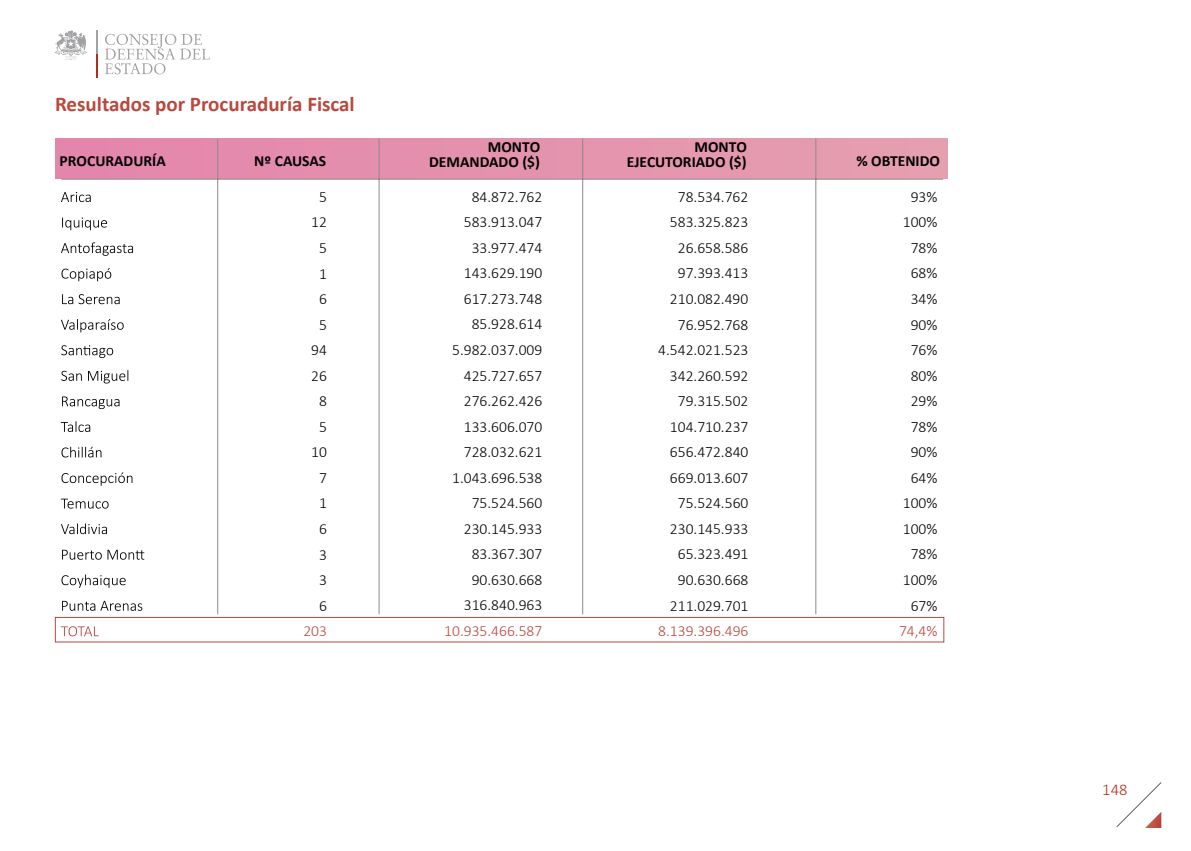
<style>
.page{position:relative;width:1191px;height:851px;background:#fff}
.page>*{position:absolute;margin:0;border:0;box-sizing:border-box;transform-origin:0 0}
.t1{font:700 21px "Calibri";color:#b9483d}
.t2{font:300 16.5px "Calibri";color:#ae2e1b}
.t3{font:300 15.6px/25.5px "Calibri";color:#000;text-align:center}
.t4{font:700 15.6px/15.1px "Calibri";color:#000;text-align:right}
.t5{font:300 15.6px "Calibri";color:#b9483d}
</style>
<div class="page">
<svg style="left:54px;top:30px;width:34px;height:30px"></svg>
<svg style="left:105px;top:34px;width:105px;height:40px"></svg>
<svg style="left:96px;top:30px;width:1px;height:48px"></svg>
<svg style="left:1116px;top:782px;width:45px;height:45px"></svg>
<div style="left:56px;top:138px;width:891px;height:41px;background:linear-gradient(to right,#e385ab,#e59fb0)"></div>
<hr style="left:61px;top:179px;width:882px;height:1px;background:#8a8a8b">
<hr style="left:379px;top:138px;width:1px;height:476px;background:#8a8a8b">
<hr style="left:217px;top:138px;width:1px;height:476px;background:#8a8a8b">
<hr style="left:582px;top:138px;width:1px;height:476px;background:#8a8a8b">
<hr style="left:815px;top:138px;width:1px;height:476px;background:#8a8a8b">
<div style="left:55px;top:617px;width:889px;height:25px;border:1px solid #b9483d"></div>
<svg style="left:61px;top:192px;width:30px;height:10px"></svg>
<svg style="left:62px;top:217px;width:45px;height:13px"></svg>
<svg style="left:61px;top:242px;width:72px;height:14px"></svg>
<svg style="left:61px;top:268px;width:50px;height:13px"></svg>
<svg style="left:62px;top:294px;width:11px;height:10px"></svg>
<svg style="left:79px;top:294px;width:41px;height:10px"></svg>
<svg style="left:61px;top:319px;width:63px;height:13px"></svg>
<svg style="left:61px;top:345px;width:52px;height:13px"></svg>
<svg style="left:61px;top:371px;width:21px;height:10px"></svg>
<svg style="left:88px;top:370px;width:40px;height:13px"></svg>
<svg style="left:62px;top:396px;width:57px;height:13px"></svg>
<svg style="left:61px;top:421px;width:29px;height:11px"></svg>
<svg style="left:61px;top:446px;width:40px;height:11px"></svg>
<svg style="left:61px;top:472px;width:71px;height:13px"></svg>
<svg style="left:61px;top:498px;width:48px;height:10px"></svg>
<svg style="left:61px;top:523px;width:46px;height:11px"></svg>
<svg style="left:62px;top:549px;width:82px;height:10px"></svg>
<svg style="left:61px;top:574px;width:65px;height:13px"></svg>
<svg style="left:62px;top:600px;width:80px;height:10px"></svg>
<svg style="left:61px;top:626px;width:38px;height:10px"></svg>
<h1 class="t1" style="left:55px;top:90px;width:301px">Resultados por Procuraduría Fiscal</h1>
<p class="t4" style="left:60px;top:153px;width:108px">PROCURADURÍA</p>
<p class="t4" style="left:254px;top:153px;width:73px">Nº CAUSAS</p>
<p class="t3" style="left:311px;top:184px;width:17px">5<br>12<br>5<br>1<br>6<br>5<br>94<br>26<br>8<br>5<br>10<br>7<br>1<br>6<br>3<br>3<br>6</p>
<p class="t5" style="left:303px;top:621px;width:25px">203</p>
<p class="t4" style="left:429px;top:139px;width:113px">MONTO<br>DEMANDADO ($)</p>
<p class="t4" style="left:627px;top:139px;width:122px">MONTO<br>EJECUTORIADO ($)</p>
<p class="t3" style="left:452px;top:184px;width:92px;text-align:right">84.872.762<br>583.913.047<br>33.977.474<br>143.629.190<br>617.273.748<br>85.928.614<br>5.982.037.009<br>425.727.657<br>276.262.426<br>133.606.070<br>728.032.621<br>1.043.696.538<br>75.524.560<br>230.145.933<br>83.367.307<br>90.630.668<br>316.840.963</p>
<p class="t5" style="left:444px;top:621px;width:99px">10.935.466.587</p>
<p class="t3" style="left:658px;top:184px;width:92px;text-align:right">78.534.762<br>583.325.823<br>26.658.586<br>97.393.413<br>210.082.490<br>76.952.768<br>4.542.021.523<br>342.260.592<br>79.315.502<br>104.710.237<br>656.472.840<br>669.013.607<br>75.524.560<br>230.145.933<br>65.323.491<br>90.630.668<br>211.029.701</p>
<p class="t5" style="left:658px;top:621px;width:92px">8.139.396.496</p>
<p class="t4" style="left:856px;top:153px;width:85px">% OBTENIDO</p>
<p class="t3" style="left:903px;top:184px;width:36px">93%<br>100%<br>78%<br>68%<br>34%<br>90%<br>76%<br>80%<br>29%<br>78%<br>90%<br>64%<br>100%<br>100%<br>78%<br>100%<br>67%</p>
<p class="t5" style="left:899px;top:621px;width:40px">74,4%</p>
<p class="t2" style="left:1102px;top:778px;width:27px">148</p>
</div>
